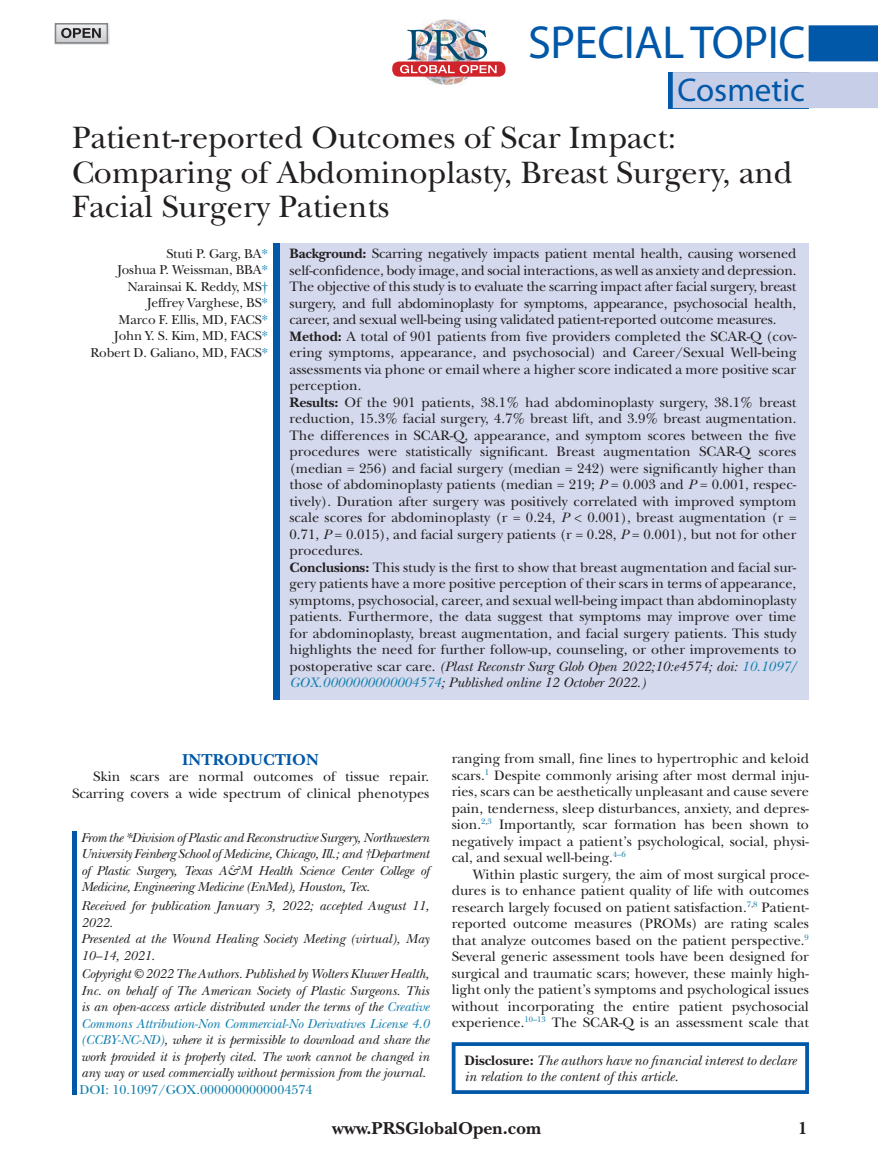
<style>
.page{position:relative;width:878px;height:1175px;background:#fff}
.page>*{position:absolute;margin:0;border:0;box-sizing:border-box;transform-origin:0 0}
.t1{font:46.5px "Myriad Pro";letter-spacing:-.01em;color:#0157a8}
.t2{font:33px "Myriad Pro";color:#0157a8}
.t3{font:32.25px/34.5px "New Baskerville Std";color:#231f20}
.t4{font:700 18px "New Baskerville Std";color:#231f20}
.t5{font:700 16.5px "New Baskerville Std";color:#0157a8}
.t6{font:14.25px/16.5px "New Baskerville Std";color:#231f20;text-align:justify}
.t7{font:italic 14.25px/16.5px "New Baskerville Std";color:#231f20}
.t8{font:italic 13.5px/16.5px "New Baskerville Std";color:#231f20;text-align:justify}
.t9{font:13.5px/16.5px "New Baskerville Std";letter-spacing:-.01em;color:#231f20;text-align:right}
.t10{font:13.5px "New Baskerville Std";color:#0f7eac}
.s1{color:#0f7eac}
.s2{font-weight:700}
.s3{font-style:italic}
.s4{font-style:italic;color:#0f7eac}
.s5{font-weight:700;font-style:normal}
</style>
<div class="page">
<div style="left:452px;top:1042px;width:356px;height:52px;border:4px solid #0157a8"></div>
<div style="left:668px;top:72px;width:141px;height:36px;background:#0157a8"></div>
<div style="left:672px;top:72px;width:206px;height:36px;background:#c7cee7"></div>
<hr style="left:72px;top:831px;width:4px;height:66px;background:#0157a8">
<hr style="left:72px;top:897px;width:4px;height:35px;background:#0157a8">
<hr style="left:72px;top:932px;width:4px;height:33px;background:#0157a8">
<hr style="left:72px;top:965px;width:4px;height:118px;background:#0157a8">
<hr style="left:72px;top:1081px;width:4px;height:13px;background:#0157a8">
<div style="left:274px;top:242px;width:534px;height:458px;background:#d4d9ed"></div>
<div style="left:274px;top:236px;width:6px;height:92px;background:#0157a8"></div>
<div style="left:274px;top:318px;width:6px;height:76px;background:#0157a8"></div>
<div style="left:274px;top:384px;width:6px;height:176px;background:#0157a8"></div>
<div style="left:274px;top:549px;width:6px;height:151px;background:#0157a8"></div>
<div style="left:72px;top:126px;width:736px;height:116px;background:#fff"></div>
<img style="left:54px;top:23px;width:55px;height:22px">
<div style="left:55px;top:23px;width:53px;height:21px;border:2px solid #808285"></div>
<svg style="left:61px;top:28px;width:40px;height:10px"></svg>
<div style="left:808px;top:25px;width:70px;height:36px;background:#0157a8"></div>
<img style="left:423px;top:20px;width:48px;height:64px">
<svg style="left:392px;top:61px;width:113px;height:16px"></svg>
<img style="left:400px;top:29px;width:96px;height:44px">
<h1 class="t1" style="left:528px;top:14px;width:273px">Special Topic</h1>
<h2 class="t2" style="left:677px;top:69px;width:129px">Cosmetic</h2>
<h3 class="t3" style="left:72px;top:121px;width:722px">Patient-reported Outcomes of Scar Impact:<br>Comparing of Abdominoplasty, Breast Surgery, and<br>Facial Surgery Patients</h3>
<p class="t9" style="left:90px;top:245px;width:179px">Stuti P. Garg, BA<span class="s1">*<br></span>Joshua P. Weissman, BBA<span class="s1">*<br></span>Narainsai K. Reddy, MS<span class="s1">†<br></span>Jeffrey Varghese, BS<span class="s1">*<br></span>Marco F. Ellis, MD, FACS<span class="s1">*<br></span>John Y. S. Kim, MD, FACS<span class="s1">*<br></span>Robert D. Galiano, MD, FACS<span class="s1">*</span></p>
<p class="t6" style="left:289px;top:245px;width:508px;text-align:left"><span class="s2">Background:</span> Scarring negatively impacts patient mental health, causing worsened self-confidence, body image, and social interactions, as well as anxiety and depression.<br>The objective of this study is to evaluate the scarring impact after facial surgery, breast surgery, and full abdominoplasty for symptoms, appearance, psychosocial health, career, and sexual well-being using validated patient-reported outcome measures.<br><span class="s2">Method:</span> A total of 901 patients from five providers completed the SCAR-Q (cov&shy;ering symptoms, appearance, and psychosocial) and Career/Sexual Well-being assessments via phone or email where a higher score indicated a more positive scar perception.<br><span class="s2">Results:</span> Of the 901 patients, 38.1% had abdominoplasty surgery, 38.1% breast reduction, 15.3% facial surgery, 4.7% breast lift, and 3.9% breast augmentation.<br>The differences in SCAR-Q, appearance, and symptom scores between the five procedures were statistically significant. Breast augmentation SCAR-Q scores (median = 256) and facial surgery (median = 242) were significantly higher than those of abdominoplasty patients (median = 219; <span class="s3">P</span> = 0.003 and <span class="s3">P</span> = 0.001, respec&shy;tively). Duration after surgery was positively correlated with improved symptom scale scores for abdominoplasty (r = 0.24, <span class="s3">P</span> &lt; 0.001), breast augmentation (r = 0.71, <span class="s3">P</span> = 0.015), and facial surgery patients (r = 0.28, <span class="s3">P</span> = 0.001), but not for other procedures.<br><span class="s2">Conclusions:</span> This study is the first to show that breast augmentation and facial sur&shy;gery patients have a more positive perception of their scars in terms of appearance, symptoms, psychosocial, career, and sexual well-being impact than abdominoplasty patients. Furthermore, the data suggest that symptoms may improve over time for abdominoplasty, breast augmentation, and facial surgery patients. This study highlights the need for further follow-up, counseling, or other improvements to postoperative scar care. <span class="s3">(Plast Reconstr Surg Glob Open 2022;10:e4574; doi:</span> <span class="s4">10.1097/ GOX.0000000000004574</span><span class="s3">; Published online 12 October 2022.)</span></p>
<p class="t5" style="left:182px;top:749px;width:138px">INTRODUCTION</p>
<p class="t6" style="left:72px;top:768px;width:359px;text-align:right">Skin scars are normal outcomes of tissue repair.<br>Scarring covers a wide spectrum of clinical phenotypes</p>
<p class="t8" style="left:81px;top:829px;width:350px">From the *Division of Plastic and Reconstructive Surgery, Northwestern University Feinberg School of Medicine, Chicago, Ill.; and †Department of Plastic Surgery, Texas A&amp;M Health Science Center College of Medicine, Engineering Medicine (EnMed), Houston, Tex.</p>
<p class="t8" style="left:81px;top:897px;width:350px;text-align:left">Received for publication January 3, 2022; accepted August 11, 2022.<br>Presented at the Wound Healing Society Meeting (virtual), May 10–14, 2021.</p>
<p class="t8" style="left:81px;top:965px;width:350px">Copyright © 2022 The Authors. Published by Wolters Kluwer Health, Inc. on behalf of The American Society of Plastic Surgeons. This is an open-access article distributed under the terms of the <span class="s1">Creative Commons Attribution-Non Commercial-No Derivatives License 4.0 (CCBY-NC-ND)</span>, where it is permissible to download and share the work provided it is properly cited. The work cannot be changed in any way or used commercially without permission from the journal.</p>
<p class="t10" style="left:80px;top:1081px;width:234px">DOI: 10.1097/GOX.0000000000004574</p>
<p class="t6" style="left:451px;top:750px;width:359px">ranging from small, fine lines to hypertrophic and keloid scars.<sup>1</sup> Despite commonly arising after most dermal inju&shy;ries, scars can be aesthetically unpleasant and cause severe pain, tenderness, sleep disturbances, anxiety, and depres&shy;sion.<sup>2</sup><sup>,</sup><sup>3</sup> Importantly, scar formation has been shown to negatively impact a patient’s psychological, social, physi&shy;cal, and sexual well-being.<sup>4–</sup><sup>6</sup></p>
<p class="t6" style="left:451px;top:865px;width:359px;text-indent:21px">Within plastic surgery, the aim of most surgical proce&shy;dures is to enhance patient quality of life with outcomes research largely focused on patient satisfaction.<sup>7</sup><sup>,</sup><sup>8</sup> Patient&shy;reported outcome measures (PROMs) are rating scales that analyze outcomes based on the patient perspective.<sup>9<br></sup>Several generic assessment tools have been designed for surgical and traumatic scars; however, these mainly high&shy;light only the patient’s symptoms and psychological issues without incorporating the entire patient psychosocial experience.<sup>10–13</sup> The SCAR-Q is an assessment scale that</p>
<p class="t7" style="left:464px;top:1051px;width:333px"><span class="s5">Disclosure:</span> The authors have no financial interest to declare in relation to the content of this article.</p>
<p class="t4" style="left:332px;top:1118px;width:210px">www.PRSGlobalOpen.com</p>
<p class="t4" style="left:798px;top:1118px;width:11px">1</p>
</div>
